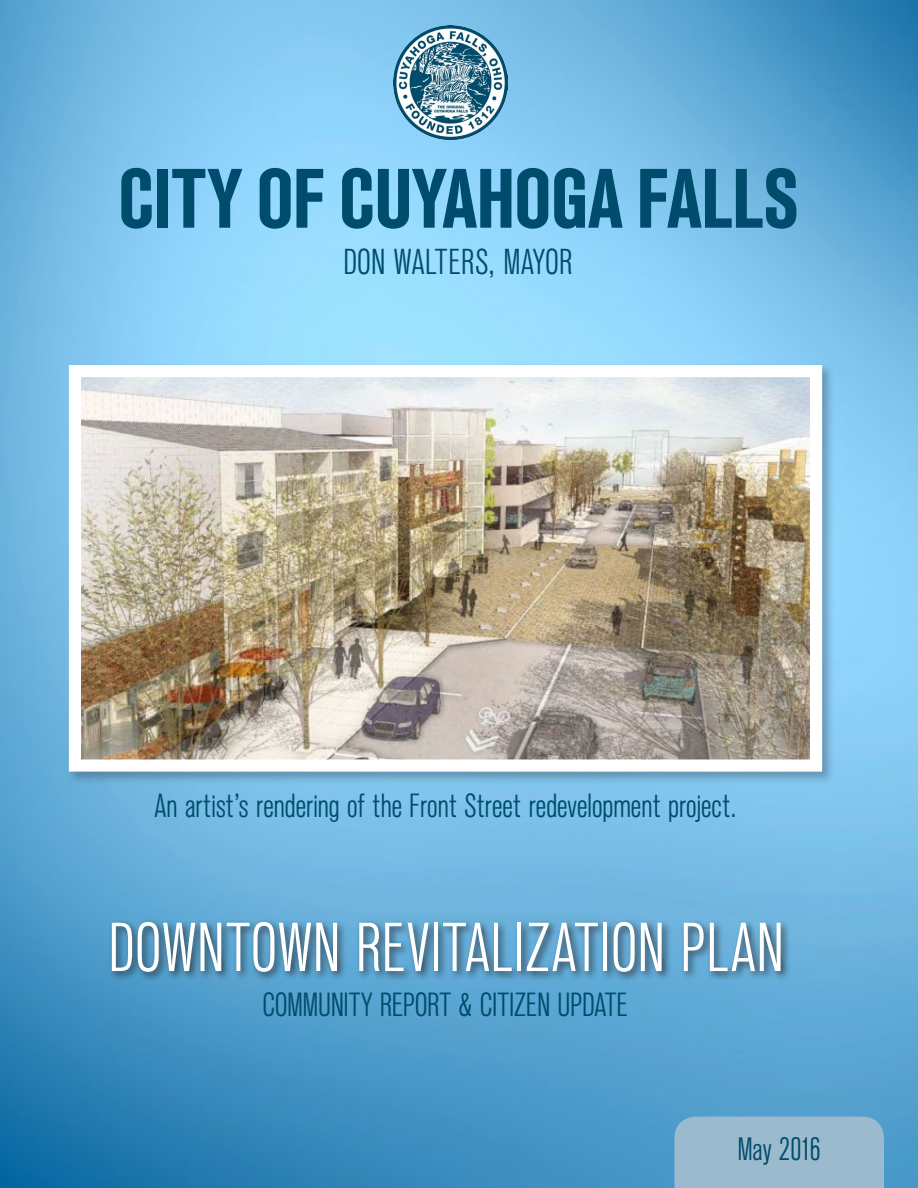
<style>
.page{position:relative;width:918px;height:1188px;background:#fff}
.page>*{position:absolute;margin:0;border:0;box-sizing:border-box;transform-origin:0 0}
.t1{font:700 condensed 84px "Standard CT";letter-spacing:-.01em;color:#004c6c}
.t2{font:condensed 69px "Standard CT";letter-spacing:.02em;color:#fff}
.t3{font:condensed 36px "Standard CT";letter-spacing:.02em;color:#004c6c}
.t4{font:condensed 33.45px "Standard CT";color:#004c6c}
.t5{font:condensed 32.4px "Standard CT";color:#004c6c}
</style>
<div class="page">
<img style="left:0;top:0;width:918px;height:1188px">
<div style="left:108px;top:918px;width:683px;height:65px;background:#231f20;opacity:.75"></div>
<img style="left:394px;top:26px;width:114px;height:113px">
<div style="left:674px;top:1117px;width:210px;height:71px;background:#9cbacd"></div>
<div style="left:66px;top:363px;width:769px;height:421px;background:#231f20;opacity:.3"></div>
<img style="left:82px;top:378px;width:727px;height:381px">
<p class="t1" style="left:118px;top:152px;width:682px">CITY OF CUYAHOGA FALLS</p>
<p class="t3" style="left:344px;top:241px;width:230px">DON WALTERS, MAYOR</p>
<p class="t4" style="left:154px;top:786px;width:584px">An artist’s rendering of the Front Street redevelopment project.</p>
<p class="t2" style="left:109px;top:908px;width:676px">DOWNTOWN REVITALIZATION PLAN</p>
<p class="t4" style="left:263px;top:986px;width:367px">COMMUNITY REPORT &amp; CITIZEN UPDATE</p>
<p class="t5" style="left:738px;top:1130px;width:85px">May 2016</p>
</div>
